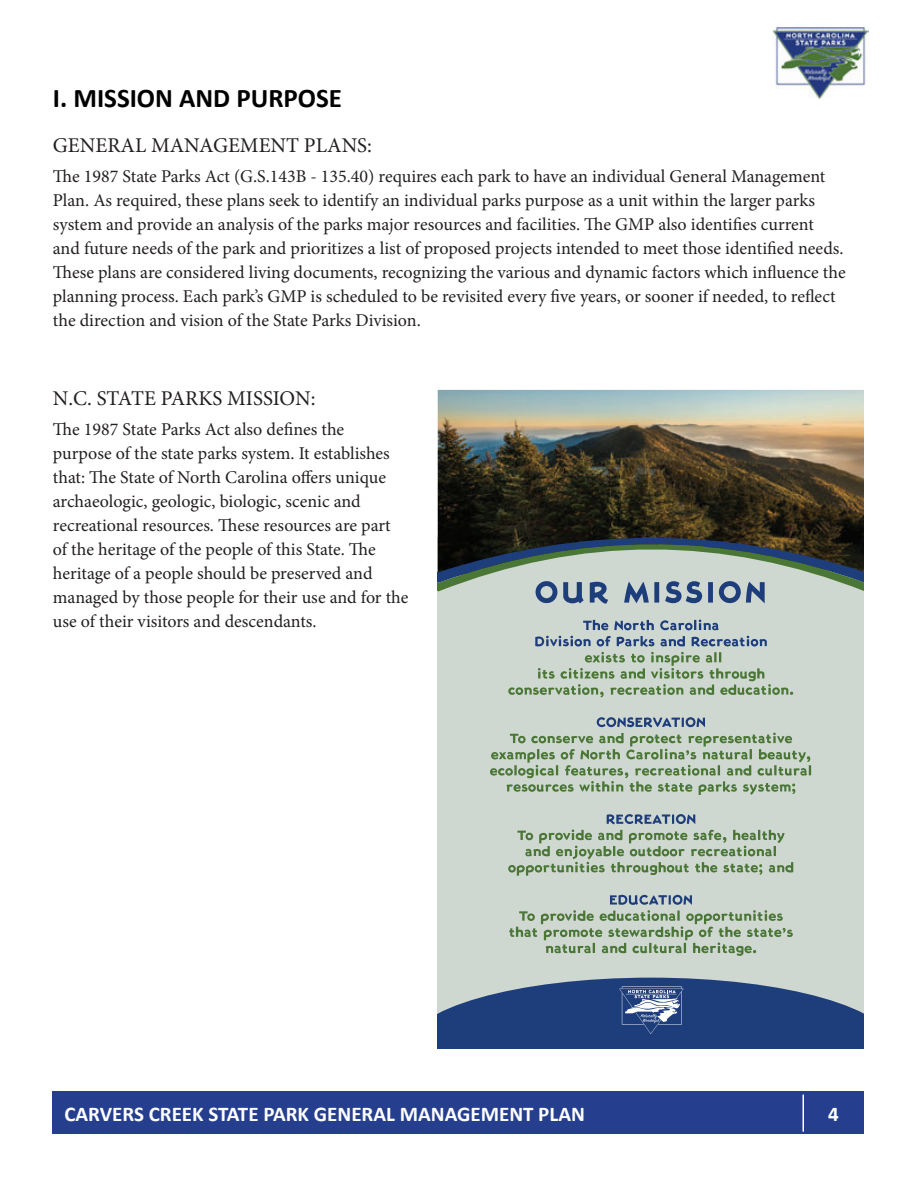
<style>
.page{position:relative;width:918px;height:1188px;background:#fff}
.page>*{position:absolute;margin:0;border:0;box-sizing:border-box;transform-origin:0 0}
.t1{font:700 27px "Calibri";color:#000}
.t2{font:21px "Minion Pro";color:#231f20}
.t3{font:700 21px "Calibri";color:#fff}
.t4{font:18px/24px "Minion Pro";color:#231f20}
</style>
<div class="page">
<div style="left:53px;top:1092px;width:811px;height:42px;background:#253f8e"></div>
<hr style="left:802px;top:1095px;width:2px;height:37px;background:#fff">
<img style="left:772px;top:27px;width:97px;height:72px">
<div style="left:438px;top:537px;width:426px;height:512px;background:#cfd8d0"></div>
<img style="left:438px;top:390px;width:426px;height:86px">
<svg style="left:438px;top:476px;width:426px;height:115px"></svg>
<svg style="left:536px;top:581px;width:229px;height:23px"></svg>
<svg style="left:438px;top:978px;width:426px;height:71px;background:#3d588a"></svg>
<svg style="left:509px;top:895px;width:284px;height:61px"></svg>
<svg style="left:508px;top:814px;width:285px;height:62px"></svg>
<svg style="left:490px;top:733px;width:321px;height:62px"></svg>
<svg style="left:597px;top:717px;width:108px;height:10px"></svg>
<svg style="left:508px;top:636px;width:285px;height:61px"></svg>
<svg style="left:583px;top:620px;width:136px;height:10px"></svg>
<p class="t1" style="left:53px;top:79px;width:291px">I. MISSION AND PURPOSE</p>
<p class="t2" style="left:53px;top:132px;width:321px">GENERAL MANAGEMENT PLANS:</p>
<p class="t4" style="left:53px;top:165px;width:794px">The 1987 State Parks Act (G.S.143B - 135.40) requires each park to have an individual General Management Plan. As required, these plans seek to identify an individual parks purpose as a unit within the larger parks system and provide an analysis of the parks major resources and facilities. The GMP also identifies current<br>and future needs of the park and prioritizes a list of proposed projects intended to meet those identified needs.<br>These plans are considered living documents, recognizing the various and dynamic factors which influence the planning process. Each park’s GMP is scheduled to be revisited every five years, or sooner if needed, to reflect the direction and vision of the State Parks Division.</p>
<p class="t2" style="left:53px;top:384px;width:264px">N.C. STATE PARKS MISSION:</p>
<p class="t4" style="left:53px;top:417px;width:357px">The 1987 State Parks Act also defines the<br>purpose of the state parks system. It establishes that: The State of North Carolina offers unique archaeologic, geologic, biologic, scenic and recreational resources. These resources are part of the heritage of the people of this State. The heritage of a people should be preserved and managed by those people for their use and for the use of their visitors and descendants.</p>
<p class="t3" style="left:64px;top:1099px;width:522px">CARVERS CREEK STATE PARK GENERAL MANAGEMENT PLAN</p>
<p class="t3" style="left:828px;top:1099px;width:12px">4</p>
</div>
